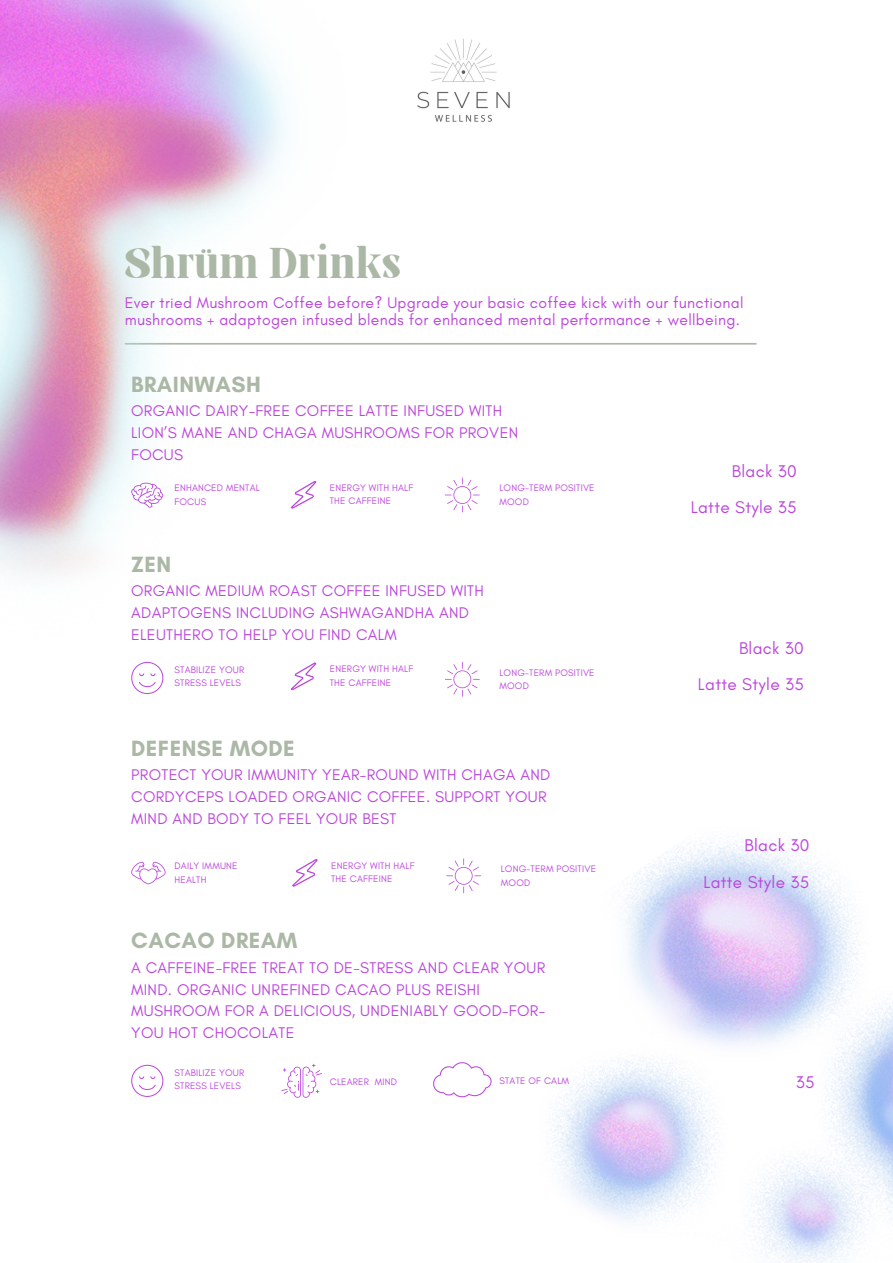
<style>
.page{position:relative;width:893px;height:1263px;background:#fff}
.page>*{position:absolute;margin:0;border:0;box-sizing:border-box;transform-origin:0 0}
.t1{font:41.25px "Elika Gorica";letter-spacing:.02em;color:#acb8a6}
.t2{font:700 22.5px "Glacial Indifference";letter-spacing:.02em;color:#acb8a6}
.t3{font:17.25px/36.6px "Glacial Indifference";letter-spacing:.02em;color:#bb46db;text-align:right}
.t4{font:15.75px/21.9px "Glacial Indifference";letter-spacing:.02em;color:#bb46db}
.t5{font:9.6px/13.5px "Glacial Indifference";letter-spacing:.02em;color:#bb46db}
</style>
<div class="page">
<hr style="left:125px;top:343px;width:631px;height:2px;background:#acb8a6">
<img style="left:0;top:0;width:374px;height:576px">
<img style="left:462px;top:838px;width:431px;height:425px">
<svg style="left:131px;top:482px;width:32px;height:25px"></svg>
<svg style="left:290px;top:476px;width:28px;height:38px"></svg>
<svg style="left:445px;top:478px;width:35px;height:34px"></svg>
<svg style="left:131px;top:662px;width:32px;height:32px"></svg>
<svg style="left:290px;top:662px;width:27px;height:29px"></svg>
<svg style="left:445px;top:662px;width:35px;height:35px"></svg>
<svg style="left:292px;top:859px;width:26px;height:28px"></svg>
<svg style="left:446px;top:858px;width:35px;height:35px"></svg>
<svg style="left:131px;top:862px;width:34px;height:22px"></svg>
<svg style="left:131px;top:1065px;width:32px;height:32px"></svg>
<svg style="left:281px;top:1064px;width:41px;height:34px"></svg>
<svg style="left:433px;top:1062px;width:58px;height:35px"></svg>
<img style="left:417px;top:38px;width:93px;height:84px">
<p class="t1" style="left:125px;top:247px;width:277px">Shrüm Drinks</p>
<p class="t4" style="left:125px;top:294px;width:620px;line-height:17.4px">Ever tried Mushroom Coffee before? Upgrade your basic coffee kick with our functional mushrooms + adaptogen infused blends for enhanced mental performance + wellbeing.</p>
<p class="t2" style="left:131px;top:371px;width:131px">BRAINWASH</p>
<p class="t4" style="left:131px;top:400px;width:388px">ORGANIC DAIRY-FREE COFFEE LATTE INFUSED WITH<br>LION’S MANE AND CHAGA MUSHROOMS FOR PROVEN<br>FOCUS</p>
<h1 class="t5" style="left:174px;top:481px;width:87px">ENHANCED MENTAL<br>FOCUS</h1>
<h3 class="t5" style="left:330px;top:481px;width:85px">ENERGY WITH HALF<br>THE CAFFEINE</h3>
<p class="t5" style="left:499px;top:481px;width:97px">LONG-TERM POSITIVE<br>MOOD</p>
<p class="t2" style="left:131px;top:550px;width:41px">ZEN</p>
<p class="t4" style="left:131px;top:580px;width:354px">ORGANIC MEDIUM ROAST COFFEE INFUSED WITH<br>ADAPTOGENS INCLUDING ASHWAGANDHA AND<br>ELEUTHERO TO HELP YOU FIND CALM</p>
<h2 class="t5" style="left:174px;top:663px;width:71px">STABILIZE YOUR<br>STRESS LEVELS</h2>
<h3 class="t5" style="left:330px;top:662px;width:85px">ENERGY WITH HALF<br>THE CAFFEINE</h3>
<p class="t5" style="left:499px;top:666px;width:97px">LONG-TERM POSITIVE<br>MOOD</p>
<p class="t2" style="left:131px;top:735px;width:165px">DEFENSE MODE</p>
<p class="t4" style="left:131px;top:764px;width:421px">PROTECT YOUR IMMUNITY YEAR-ROUND WITH CHAGA AND<br>CORDYCEPS LOADED ORGANIC COFFEE. SUPPORT YOUR<br>MIND AND BODY TO FEEL YOUR BEST</p>
<p class="t5" style="left:174px;top:859px;width:65px">DAILY IMMUNE<br>HEALTH</p>
<h2 class="t5" style="left:331px;top:859px;width:85px">ENERGY WITH HALF<br>THE CAFFEINE</h2>
<h3 class="t5" style="left:501px;top:862px;width:97px">LONG-TERM POSITIVE<br>MOOD</h3>
<p class="t2" style="left:131px;top:927px;width:168px">CACAO DREAM</p>
<p class="t4" style="left:131px;top:956px;width:415px">A CAFFEINE-FREE TREAT TO DE-STRESS AND CLEAR YOUR MIND. ORGANIC UNREFINED CACAO PLUS REISHI MUSHROOM FOR A DELICIOUS, UNDENIABLY GOOD-FOR-YOU HOT CHOCOLATE</p>
<p class="t5" style="left:174px;top:1066px;width:71px">STABILIZE YOUR<br>STRESS LEVELS</p>
<p class="t5" style="left:330px;top:1075px;width:69px">CLEARER MIND</p>
<p class="t5" style="left:499px;top:1073px;width:71px">STATE OF CALM</p>
<p class="t3" style="left:691px;top:452px;width:107px">Black 30<br>Latte Style 35</p>
<p class="t3" style="left:698px;top:629px;width:107px">Black 30<br>Latte Style 35</p>
<p class="t3" style="left:703px;top:827px;width:107px">Black 30<br>Latte Style 35</p>
<h2 class="t3" style="left:796px;top:1063px;width:20px">35</h2>
</div>
